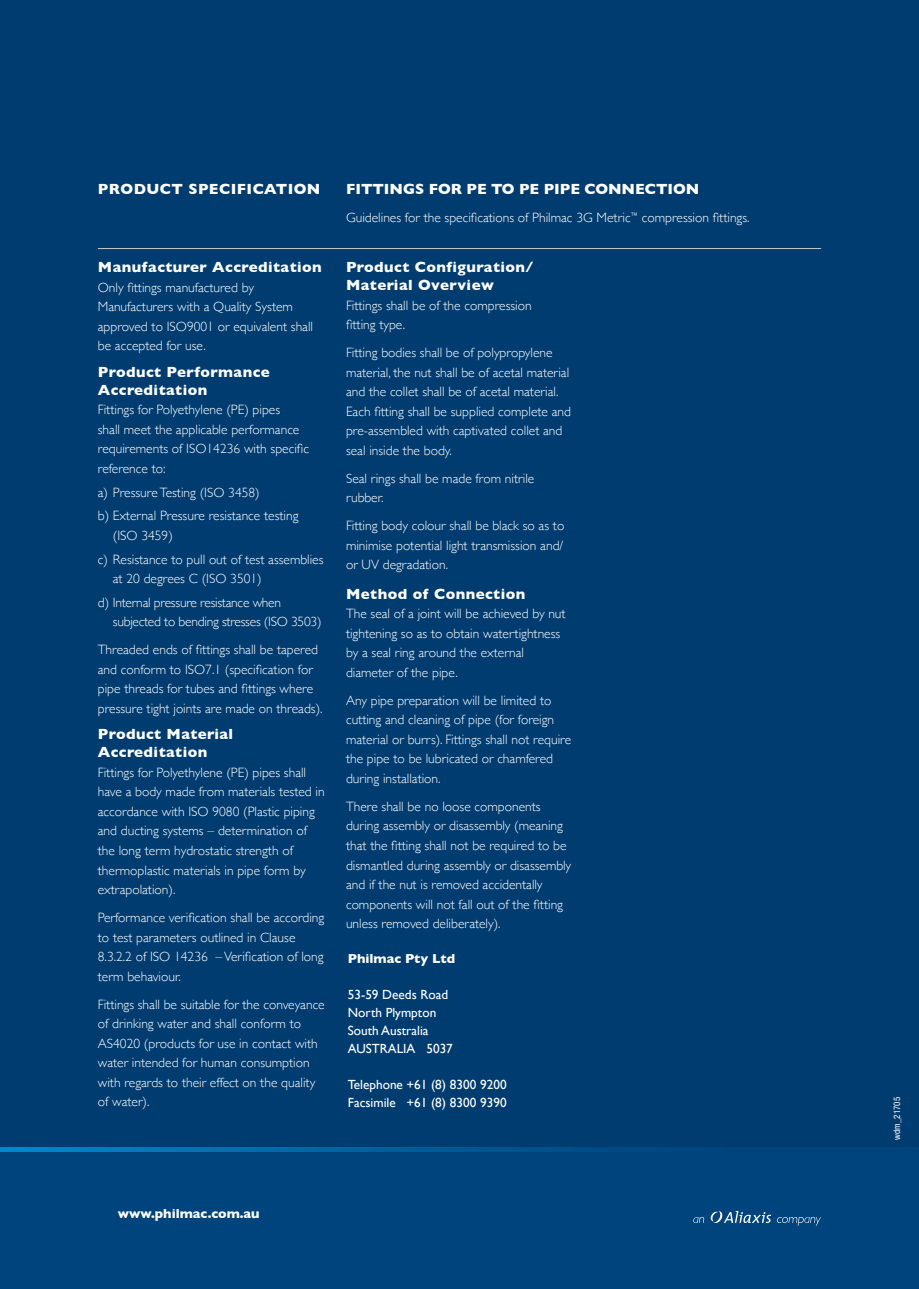
<style>
.page{position:relative;width:919px;height:1289px;background:#fff}
.page>*{position:absolute;margin:0;border:0;box-sizing:border-box;transform-origin:0 0}
.heading_1{font:700 15px/18px "Gill Sans";letter-spacing:.03em;color:#fff}
.dot_points{font:700 15px "Gill Sans";color:#fff}
.intro_body{font:300 13.5px/19.5px "Gill Sans";color:#fff}
.dot_points-2{font:300 13.5px/19.5px "Gill Sans";color:#fff}
.dot_points-3{font:300 13.5px/19.5px "Gill Sans";letter-spacing:-.02em;color:#fff}
.t1{font:13.2px/18px "Gill Sans";color:#fff}
.t2{font:700 13.2px "Gill Sans";color:#fff}
.t3{font:condensed 9px "Helvetica Neue";color:#fff}
</style>
<div class="page">
<div style="left:0;top:0;width:918px;height:1288px;background:#003c70"></div>
<div style="left:0;top:1147px;width:918px;height:129px;background:linear-gradient(to right,#0082c3,#00376e)"></div>
<div style="left:0;top:1152px;width:918px;height:136px;background:#00447d"></div>
<svg style="left:710px;top:1210px;width:110px;height:15px"></svg>
<svg style="left:693px;top:1217px;width:11px;height:5px"></svg>
<hr style="left:98px;top:248px;width:723px;height:1px;background:#c7c7c6">
<p class="heading_1" style="left:98px;top:180px;width:224px">PRODUCT SPECIFICATION</p>
<p class="heading_1" style="left:98px;top:258px;width:225px">Manufacturer Accreditation</p>
<p class="intro_body" style="left:98px;top:277px;width:217px">Only fittings manufactured by<br>Manufacturers with a Quality System approved to ISO9001 or equivalent shall be accepted for use.</p>
<p class="heading_1" style="left:98px;top:362px;width:173px">Product Performance<br>Accreditation</p>
<p class="intro_body" style="left:98px;top:399px;width:213px">Fittings for Polyethylene (PE) pipes<br>shall meet the applicable performance requirements of ISO14236 with specific reference to:</p>
<p class="dot_points-2" style="left:98px;top:481px;width:163px">a) Pressure Testing (ISO 3458)</p>
<p class="dot_points-2" style="left:113px;top:505px;width:187px;text-indent:-15px">b) External Pressure resistance testing (ISO 3459)</p>
<p class="dot_points-2" style="left:113px;top:548px;width:212px;text-indent:-15px">c) Resistance to pull out of test assemblies at 20 degrees C (ISO 3501)</p>
<p class="dot_points-3" style="left:113px;top:592px;width:210px;text-indent:-15px">d) Internal pressure resistance when subjected to bending stresses (ISO 3503)</p>
<p class="intro_body" style="left:98px;top:639px;width:226px">Threaded ends of fittings shall be tapered and conform to ISO7.1 (specification for pipe threads for tubes and fittings where pressure tight joints are made on threads).</p>
<p class="heading_1" style="left:98px;top:725px;width:137px">Product Material<br>Accreditation</p>
<p class="intro_body" style="left:98px;top:762px;width:228px">Fittings for Polyethylene (PE) pipes shall have a body made from materials tested in accordance with ISO 9080 (Plastic piping and ducting systems – determination of the long term hydrostatic strength of thermoplastic materials in pipe form by extrapolation).</p>
<p class="intro_body" style="left:98px;top:907px;width:228px">Performance verification shall be according to test parameters outlined in Clause 8.3.2.2 of ISO 14236 – Verification of long term behaviour.</p>
<p class="intro_body" style="left:98px;top:993px;width:228px">Fittings shall be suitable for the conveyance of drinking water and shall conform to AS4020 (products for use in contact with water intended for human consumption with regards to their effect on the quality of water).</p>
<p class="dot_points" style="left:346px;top:177px;width:355px">FITTINGS FOR PE TO PE PIPE CONNECTION</p>
<p class="dot_points-2" style="left:346px;top:207px;width:405px">Guidelines for the specifications of Philmac 3G Metric<sup>™</sup> compression fittings.</p>
<p class="heading_1" style="left:346px;top:258px;width:189px">Product Configuration/<br>Material Overview</p>
<p class="intro_body" style="left:346px;top:295px;width:187px">Fittings shall be of the compression fitting type.</p>
<p class="intro_body" style="left:346px;top:342px;width:226px">Fitting bodies shall be of polypropylene material, the nut shall be of acetal material and the collet shall be of acetal material.<br>Each fitting shall be supplied complete and pre-assembled with captivated collet and seal inside the body.</p>
<p class="intro_body" style="left:346px;top:468px;width:190px">Seal rings shall be made from nitrile rubber.</p>
<p class="intro_body" style="left:346px;top:515px;width:220px;text-align:justify">Fitting body colour shall be black so as to minimise potential light transmission and/ or UV degradation.</p>
<p class="heading_1" style="left:346px;top:584px;width:181px">Method of Connection</p>
<p class="intro_body" style="left:346px;top:603px;width:221px">The seal of a joint will be achieved by nut tightening so as to obtain watertightness by a seal ring around the external diameter of the pipe.</p>
<p class="intro_body" style="left:346px;top:690px;width:227px">Any pipe preparation will be limited to cutting and cleaning of pipe (for foreign material or burrs). Fittings shall not require the pipe to be lubricated or chamfered during installation.</p>
<p class="intro_body" style="left:346px;top:796px;width:227px">There shall be no loose components during assembly or disassembly (meaning that the fitting shall not be required to be dismantled during assembly or disassembly and if the nut is removed accidentally components will not fall out of the fitting unless removed deliberately).</p>
<p class="t2" style="left:348px;top:948px;width:109px">Philmac Pty Ltd</p>
<p class="t1" style="left:348px;top:985px;width:102px">53-59 Deeds Road</p>
<p class="t1" style="left:348px;top:1003px;width:90px">North Plympton</p>
<p class="t1" style="left:348px;top:1021px;width:107px">South Australia<br>AUSTRALIA 5037</p>
<p class="t1" style="left:348px;top:1075px;width:160px">Telephone +61 (8) 8300 9200</p>
<p class="t1" style="left:348px;top:1093px;width:160px">Facsimile +61 (8) 8300 9390</p>
<p class="t2" style="left:118px;top:1203px;width:143px">www.philmac.com.au</p>
<p class="t3" style="left:891px;top:1139px;width:44px;rotate:-90deg">wdm_21705</p>
</div>
